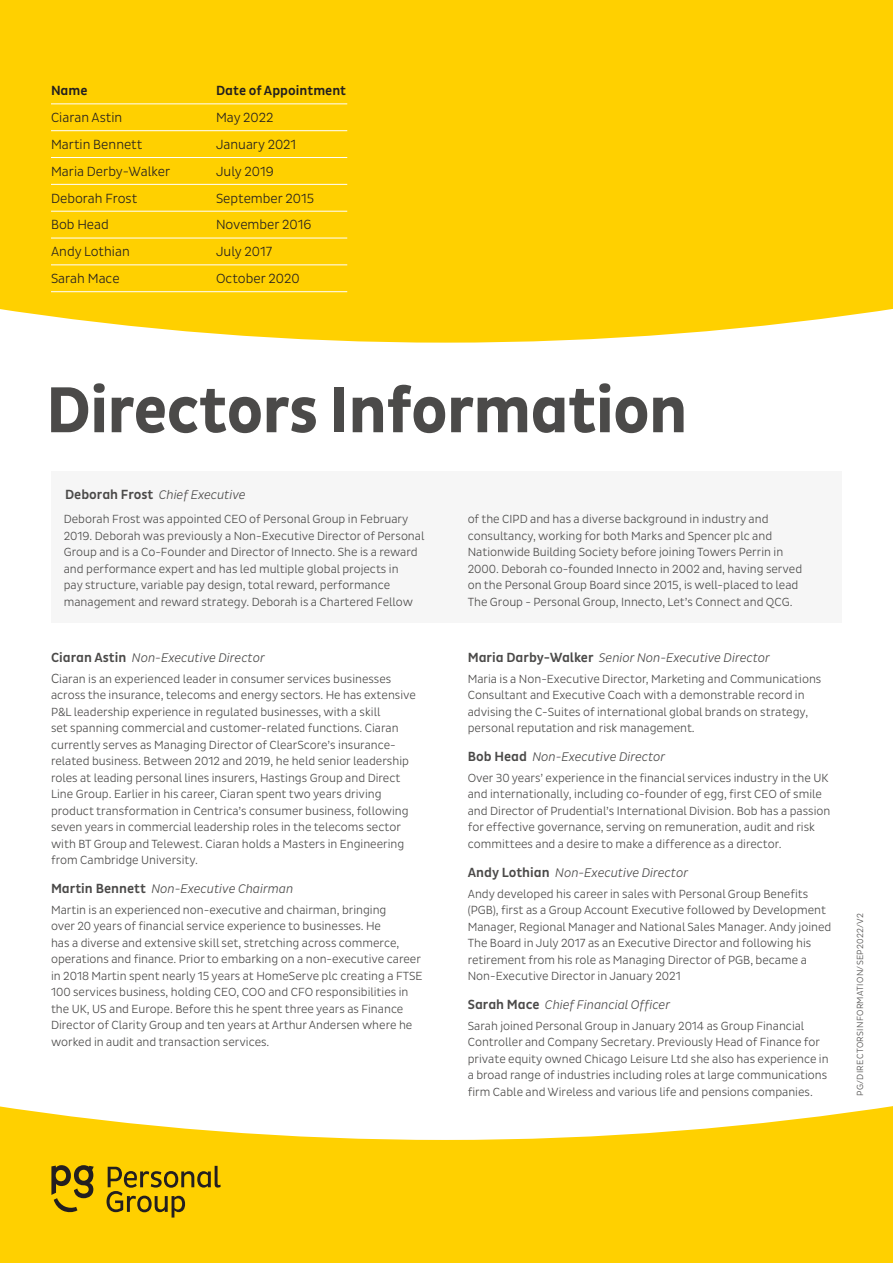
<style>
.page{position:relative;width:893px;height:1263px;background:#fff}
.page>*{position:absolute;margin:0;border:0;box-sizing:border-box;transform-origin:0 0}
.t1{font:700 66px "Pluto Sans Cond";letter-spacing:-.02em;color:#4b4a49}
.t2{font:300 13.5px "Pluto Sans Cond";color:#231f20}
.t3{font:500 13.5px "Pluto Sans Cond";color:#231f20}
.t4{font:italic 300 12.75px "Pluto Sans Cond";color:#4b4a49}
.t5{font:300 12px/16.5px "Pluto Sans Cond";color:#4b4a49}
.t6{font:300 9px "Pluto Sans Cond";letter-spacing:.04em;color:#4b4a49}
.s1{font-weight:500;font-style:normal;font-size:13.5px}
.s2{font-size:13.5px}
</style>
<div class="page">
<svg style="left:0;top:1106px;width:893px;height:157px;background:#ffd727"></svg>
<div style="left:0;top:0;width:893px;height:343px;background:#ffd000"></div>
<svg style="left:107px;top:1166px;width:114px;height:51px;background:#caa507"></svg>
<svg style="left:51px;top:1165px;width:43px;height:48px;background:#ac8d0b"></svg>
<hr style="left:51px;top:104px;width:296px;height:1px;background:#fff">
<hr style="left:51px;top:130px;width:296px;height:1px;background:#fff">
<hr style="left:51px;top:157px;width:296px;height:1px;background:#fff">
<hr style="left:51px;top:184px;width:296px;height:1px;background:#fff">
<hr style="left:51px;top:211px;width:296px;height:1px;background:#fff">
<hr style="left:51px;top:238px;width:296px;height:1px;background:#fff">
<hr style="left:51px;top:265px;width:296px;height:1px;background:#fff">
<hr style="left:51px;top:291px;width:296px;height:1px;background:#fff">
<div style="left:51px;top:472px;width:791px;height:151px;background:#f6f6f6"></div>
<p class="t3" style="left:51px;top:83px;width:38px">Name</p>
<p class="t3" style="left:216px;top:83px;width:132px">Date of Appointment</p>
<p class="t2" style="left:51px;top:110px;width:73px">Ciaran Astin</p>
<p class="t2" style="left:216px;top:110px;width:59px">May 2022</p>
<p class="t2" style="left:51px;top:137px;width:93px">Martin Bennett</p>
<p class="t2" style="left:216px;top:137px;width:82px">January 2021</p>
<p class="t2" style="left:51px;top:163px;width:121px">Maria Derby-Walker</p>
<p class="t2" style="left:216px;top:163px;width:59px">July 2019</p>
<p class="t2" style="left:51px;top:190px;width:88px">Deborah Frost</p>
<p class="t2" style="left:216px;top:190px;width:99px">September 2015</p>
<p class="t2" style="left:51px;top:217px;width:59px">Bob Head</p>
<p class="t2" style="left:216px;top:217px;width:97px">November 2016</p>
<p class="t2" style="left:51px;top:244px;width:80px">Andy Lothian</p>
<p class="t2" style="left:216px;top:244px;width:57px">July 2017</p>
<p class="t2" style="left:51px;top:271px;width:70px">Sarah Mace</p>
<p class="t2" style="left:216px;top:271px;width:85px">October 2020</p>
<p class="t1" style="left:46px;top:372px;width:643px">Directors Information</p>
<p class="t4" style="left:65px;top:487px;width:182px"><span class="s1">Deborah Frost</span> Chief Executive</p>
<p class="t5" style="left:64px;top:511px;width:362px">Deborah Frost was appointed CEO of Personal Group in February 2019. Deborah was previously a Non-Executive Director of Personal Group and is a Co-Founder and Director of Innecto. She is a reward and performance expert and has led multiple global projects in<br>pay structure, variable pay design, total reward, performance management and reward strategy. Deborah is a Chartered Fellow</p>
<p class="t5" style="left:468px;top:511px;width:336px">of the CIPD and has a diverse background in industry and consultancy, working for both Marks and Spencer plc and Nationwide Building Society before joining Towers Perrin in 2000. Deborah co-founded Innecto in 2002 and, having served on the Personal Group Board since 2015, is well-placed to lead The Group - Personal Group, Innecto, Let’s Connect and QCG.</p>
<p class="t4" style="left:51px;top:650px;width:215px"><span class="s1">Ciaran Astin</span> Non-Executive Director</p>
<p class="t5" style="left:51px;top:670px;width:366px"><span class="s2">C</span>iaran is an experienced leader in consumer services businesses across the insurance, telecoms and energy sectors. He has extensive P&amp;L leadership experience in regulated businesses, with a skill<br>set spanning commercial and customer-related functions. Ciaran currently serves as Managing Director of ClearScore’s insurance&shy;related business. Between 2012 and 2019, he held senior leadership roles at leading personal lines insurers, Hastings Group and Direct Line Group. Earlier in his career, Ciaran spent two years driving product transformation in Centrica’s consumer business, following seven years in commercial leadership roles in the telecoms sector with BT Group and Telewest. Ciaran holds a Masters in Engineering from Cambridge University.</p>
<p class="t4" style="left:51px;top:881px;width:244px"><span class="s1">Martin Bennett</span> Non-Executive Chairman</p>
<p class="t5" style="left:51px;top:901px;width:373px">Martin is an experienced non-executive and chairman, bringing<br>over 20 years of financial service experience to businesses. He<br>has a diverse and extensive skill set, stretching across commerce, operations and finance. Prior to embarking on a non-executive career in 2018 Martin spent nearly 15 years at HomeServe plc creating a FTSE 100 services business, holding CEO, COO and CFO responsibilities in the UK, US and Europe. Before this he spent three years as Finance Director of Clarity Group and ten years at Arthur Andersen where he worked in audit and transaction services.</p>
<p class="t4" style="left:468px;top:650px;width:304px"><span class="s1">Maria Darby-Walker</span> Senior Non-Executive Director</p>
<p class="t5" style="left:468px;top:670px;width:355px">Maria is a Non-Executive Director, Marketing and Communications Consultant and Executive Coach with a demonstrable record in advising the C-Suites of international global brands on strategy, personal reputation and risk management.</p>
<p class="t4" style="left:468px;top:749px;width:199px"><span class="s1">Bob Head</span> Non-Executive Director</p>
<p class="t5" style="left:468px;top:769px;width:364px">Over 30 years’ experience in the financial services industry in the UK and internationally, including co-founder of egg, first CEO of smile and Director of Prudential’s International Division. Bob has a passion for effective governance, serving on remuneration, audit and risk committees and a desire to make a difference as a director.</p>
<p class="t4" style="left:468px;top:865px;width:222px"><span class="s1">Andy Lothian</span> Non-Executive Director</p>
<p class="t5" style="left:468px;top:885px;width:365px">Andy developed his career in sales with Personal Group Benefits (PGB), first as a Group Account Executive followed by Development Manager, Regional Manager and National Sales Manager. Andy joined The Board in July 2017 as an Executive Director and following his retirement from his role as Managing Director of PGB, became a Non-Executive Director in January 2021</p>
<p class="t4" style="left:468px;top:997px;width:204px"><span class="s1">Sarah Mace</span> Chief Financial Officer</p>
<p class="t5" style="left:468px;top:1017px;width:362px">Sarah joined Personal Group in January 2014 as Group Financial Controller and Company Secretary. Previously Head of Finance for private equity owned Chicago Leisure Ltd she also has experience in a broad range of industries including roles at large communications firm Cable and Wireless and various life and pensions companies.</p>
<p class="t6" style="left:855px;top:1096px;width:184px;rotate:-90deg">PG/DIRECTORSINFORMATION/SEP2022/V2</p>
</div>
